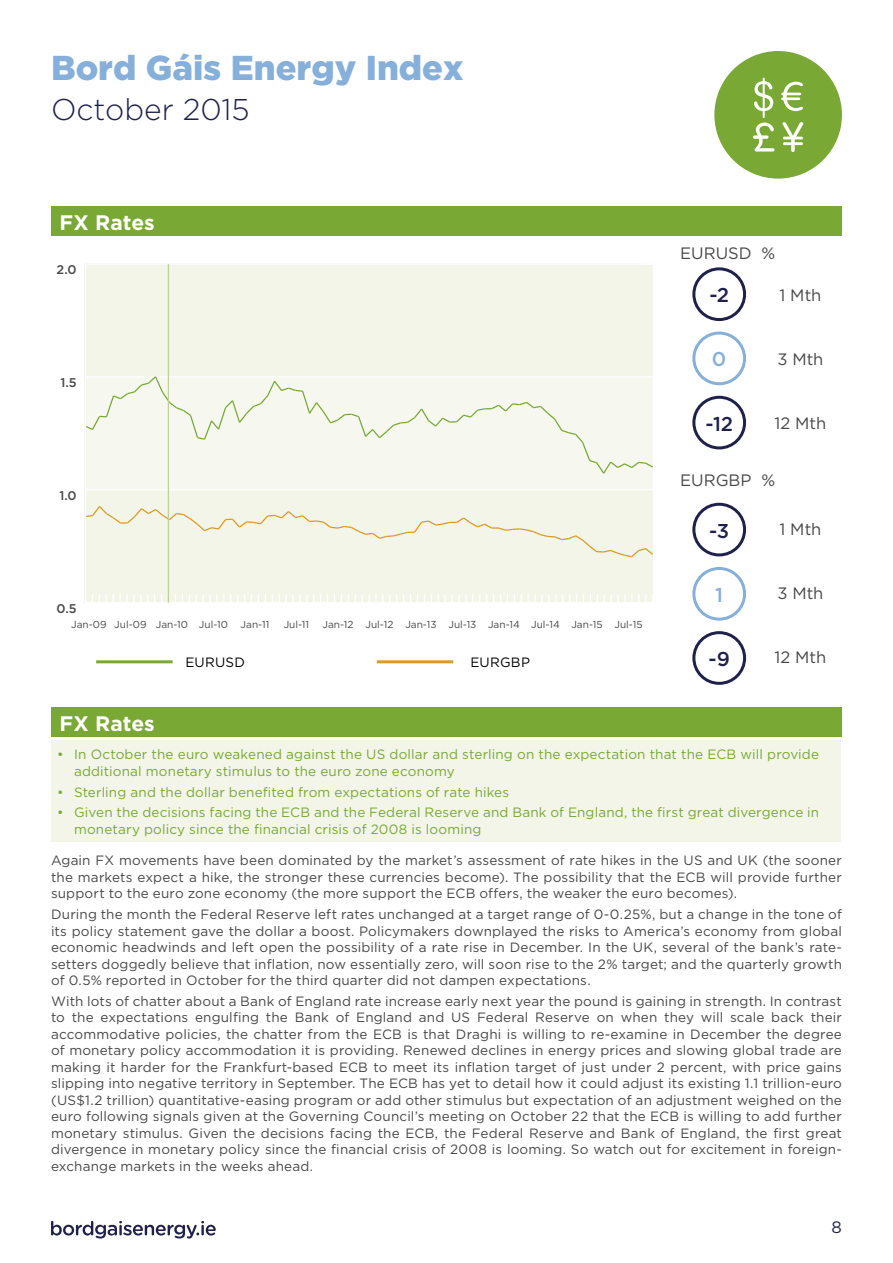
<style>
.page{position:relative;width:893px;height:1263px;background:#fff}
.page>*{position:absolute;margin:0;border:0;box-sizing:border-box;transform-origin:0 0}
.t1{font:900 34.5px "Gotham";color:#86afda}
.t2{font:300 30px "Gotham";color:#1f214a}
.t3{font:700 21px "Gotham";color:#fff}
.t4{font:500 19.95px "Gotham";color:#1f214a}
.t5{font:500 19.95px "Gotham";color:#86afda}
.t6{font:16.5px "Gotham";color:#484848}
.t7{font:16.5px "Gotham";color:#1f214a}
.t8{font:13.5px/16.5px "Gotham";letter-spacing:.015em;color:#484848;text-align:justify}
.t9{font:13.5px/16.5px "Gotham";letter-spacing:.01em;color:#79a835}
.t10{font:13.5px "Gotham";letter-spacing:.02em;color:#000}
.t11{font:500 12.6px "Gotham";color:#484848}
.t12{font:10.05px "Gotham";color:#484848}
</style>
<div class="page">
<svg style="left:51px;top:1221px;width:165px;height:17px"></svg>
<div style="left:692px;top:267px;width:54px;height:54px;border:3px solid #1f214a;border-radius:50%"></div>
<div style="left:51px;top:740px;width:789px;height:102px;background:#f2f5e8"></div>
<div style="left:84px;top:263px;width:569px;height:339px;background:#f2f5e8"></div>
<hr style="left:168px;top:264px;width:1px;height:338px;background:#bed196">
<hr style="left:85px;top:264px;width:1px;height:338px;background:#fff">
<div style="left:51px;top:707px;width:791px;height:30px;background:#79a835"></div>
<hr style="left:96px;top:660px;width:77px;height:3px;background:#79a835">
<hr style="left:377px;top:660px;width:76px;height:3px;background:#da9a23">
<div style="left:51px;top:206px;width:791px;height:30px;background:#79a835"></div>
<div style="left:692px;top:396px;width:54px;height:53px;border:3px solid #1f214a;border-radius:50%"></div>
<div style="left:692px;top:332px;width:54px;height:53px;border:3px solid #86afda;border-radius:50%"></div>
<div style="left:692px;top:631px;width:54px;height:54px;border:3px solid #1f214a;border-radius:50%"></div>
<div style="left:692px;top:503px;width:54px;height:53px;border:3px solid #1f214a;border-radius:50%"></div>
<div style="left:692px;top:567px;width:54px;height:54px;border:3px solid #86afda;border-radius:50%"></div>
<div style="left:714px;top:51px;width:128px;height:128px;background:#79a835;border-radius:50%"></div>
<svg style="left:781px;top:82px;width:22px;height:29px"></svg>
<svg style="left:753px;top:78px;width:21px;height:74px"></svg>
<svg style="left:782px;top:122px;width:21px;height:30px"></svg>
<h1 class="t1" style="left:51px;top:47px;width:414px">Bord Gáis Energy Index</h1>
<h2 class="t2" style="left:51px;top:90px;width:200px">October 2015</h2>
<h3 class="t3" style="left:60px;top:210px;width:97px">FX Rates</h3>
<p class="t11" style="left:57px;top:261px;width:21px">2.0</p>
<p class="t11" style="left:60px;top:374px;width:18px">1.5</p>
<p class="t11" style="left:59px;top:487px;width:19px">1.0</p>
<p class="t11" style="left:57px;top:600px;width:22px">0.5</p>
<p class="t12" style="left:71px;top:618px;width:158px">Jan-09 Jul-09 Jan-10 Jul-10</p>
<p class="t12" style="left:241px;top:618px;width:30px">Jan-11</p>
<p class="t12" style="left:284px;top:618px;width:27px">Jul-11</p>
<p class="t12" style="left:322px;top:618px;width:322px">Jan-12 Jul-12 Jan-13 Jul-13 Jan-14 Jul-14 Jan-15 Jul-15</p>
<h3 class="t3" style="left:60px;top:711px;width:97px">FX Rates</h3>
<p class="t10" style="left:185px;top:655px;width:61px">EURUSD</p>
<p class="t10" style="left:470px;top:655px;width:61px">EURGBP</p>
<p class="t6" style="left:680px;top:244px;width:97px">EURUSD %</p>
<h3 class="t4" style="left:709px;top:282px;width:21px">-2</h3>
<h3 class="t5" style="left:712px;top:346px;width:16px">0</h3>
<p class="t6" style="left:779px;top:286px;width:43px">1 Mth</p>
<p class="t6" style="left:777px;top:350px;width:48px">3 Mth</p>
<h3 class="t4" style="left:705px;top:410px;width:29px">-12</h3>
<p class="t6" style="left:774px;top:414px;width:53px">12 Mth</p>
<p class="t6" style="left:680px;top:471px;width:97px">EURGBP %</p>
<h3 class="t4" style="left:709px;top:517px;width:21px">-3</h3>
<p class="t6" style="left:779px;top:520px;width:43px">1 Mth</p>
<h3 class="t5" style="left:715px;top:582px;width:9px">1</h3>
<p class="t6" style="left:777px;top:584px;width:48px">3 Mth</p>
<h3 class="t4" style="left:709px;top:646px;width:23px">-9</h3>
<p class="t6" style="left:774px;top:648px;width:53px">12 Mth</p>
<p class="t9" style="left:74px;top:746px;width:747px;text-indent:-17px">• In October the euro weakened against the US dollar and sterling on the expectation that the ECB will provide additional monetary stimulus to the euro zone economy</p>
<p class="t9" style="left:57px;top:783px;width:454px">• Sterling and the dollar benefited from expectations of rate hikes</p>
<p class="t9" style="left:74px;top:804px;width:747px;text-indent:-17px">• Given the decisions facing the ECB and the Federal Reserve and Bank of England, the first great divergence in monetary policy since the financial crisis of 2008 is looming</p>
<p class="t8" style="left:51px;top:852px;width:792px">Again FX movements have been dominated by the market’s assessment of rate hikes in the US and UK (the sooner the markets expect a hike, the stronger these currencies become). The possibility that the ECB will provide further support to the euro zone economy (the more support the ECB offers, the weaker the euro becomes).</p>
<p class="t8" style="left:51px;top:906px;width:792px">During the month the Federal Reserve left rates unchanged at a target range of 0-0.25%, but a change in the tone of its policy statement gave the dollar a boost. Policymakers downplayed the risks to America’s economy from global economic headwinds and left open the possibility of a rate rise in December. In the UK, several of the bank’s rate&shy;setters doggedly believe that inflation, now essentially zero, will soon rise to the 2% target; and the quarterly growth of 0.5% reported in October for the third quarter did not dampen expectations.</p>
<p class="t8" style="left:51px;top:992px;width:792px">With lots of chatter about a Bank of England rate increase early next year the pound is gaining in strength. In contrast to the expectations engulfing the Bank of England and US Federal Reserve on when they will scale back their accommodative policies, the chatter from the ECB is that Draghi is willing to re-examine in December the degree of monetary policy accommodation it is providing. Renewed declines in energy prices and slowing global trade are making it harder for the Frankfurt-based ECB to meet its inflation target of just under 2 percent, with price gains slipping into negative territory in September. The ECB has yet to detail how it could adjust its existing 1.1 trillion-euro (US$1.2 trillion) quantitative-easing program or add other stimulus but expectation of an adjustment weighed on the euro following signals given at the Governing Council’s meeting on October 22 that the ECB is willing to add further monetary stimulus. Given the decisions facing the ECB, the Federal Reserve and Bank of England, the first great divergence in monetary policy since the financial crisis of 2008 is looming. So watch out for excitement in foreign&shy;exchange markets in the weeks ahead.</p>
<p class="t7" style="left:831px;top:1218px;width:12px">8</p>
</div>
